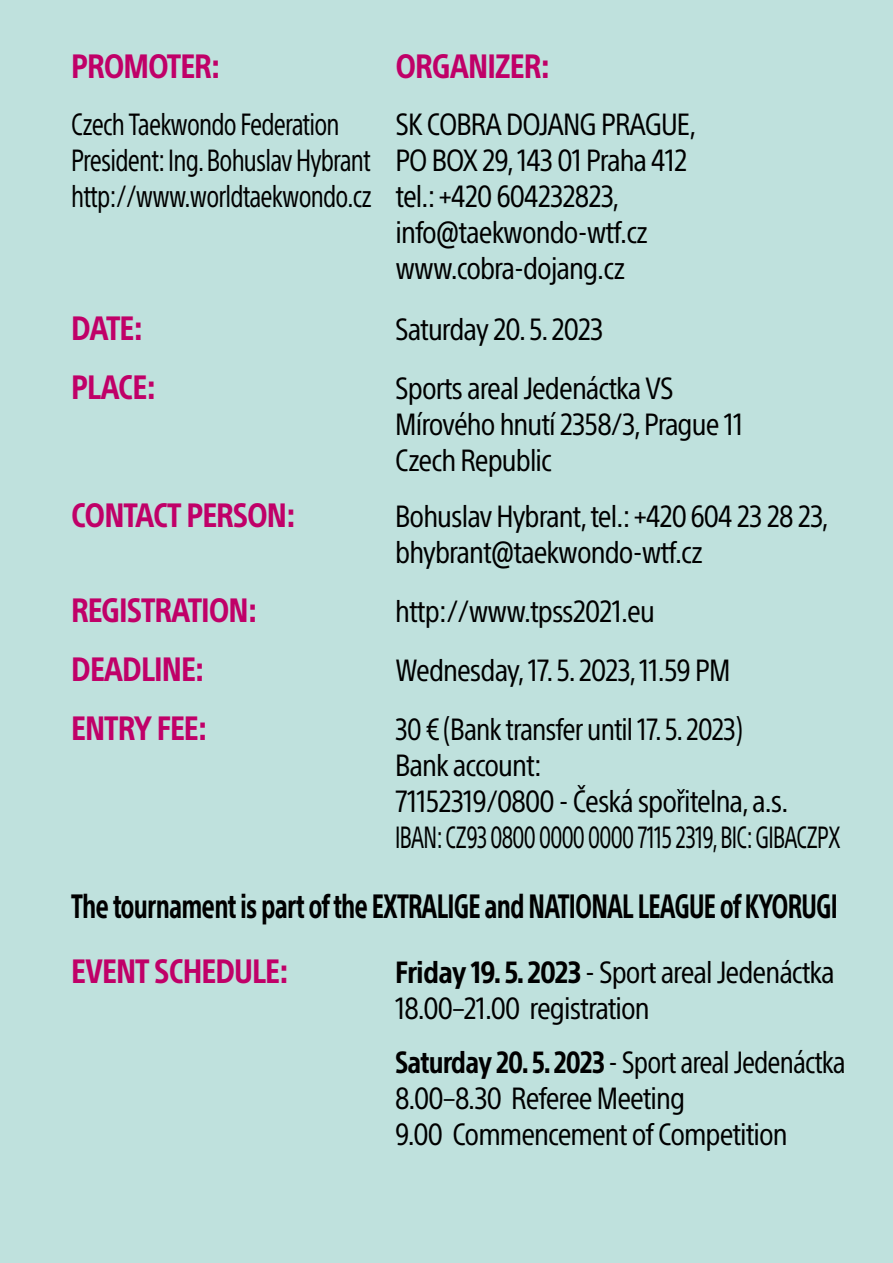
<style>
.page{position:relative;width:893px;height:1263px;background:#bfe1dd}
.page>*{position:absolute;margin:0;border:0;box-sizing:border-box;transform-origin:0 0}
.t1{font:700 condensed 33px "SST";letter-spacing:-.03em;color:#c00068}
.t2{font:700 condensed 33px "SST";letter-spacing:-.03em;color:#000;scale:.82 1}
.t3{font:condensed 30px/36px "SST";letter-spacing:-.03em;color:#000}
.t4{font:condensed 30px/36px "SST";letter-spacing:-.03em;color:#000;scale:.96 1}
.t5{font:condensed 30px/36px "SST";letter-spacing:-.03em;color:#000;scale:.95 1}
.t6{font:condensed 30px/36px "SST";letter-spacing:-.03em;color:#000;scale:.88 1}
.s1{font-weight:700}
</style>
<div class="page">
<p class="t1" style="left:71px;top:47px;width:151px">PROMOTER:</p>
<p class="t6" style="left:71px;top:106px;width:343px">Czech Taekwondo Federation<br>President: Ing. Bohuslav Hybrant http://www.worldtaekwondo.cz</p>
<p class="t1" style="left:395px;top:46px;width:156px">ORGANIZER:</p>
<p class="t3" style="left:395px;top:106px;width:302px">SK COBRA DOJANG PRAGUE,<br>PO BOX 29, 143 01 Praha 412 tel.: +420 604232823, info@taekwondo-wtf.cz www.cobra-dojang.cz</p>
<p class="t1" style="left:71px;top:309px;width:74px">DATE:</p>
<p class="t3" style="left:395px;top:311px;width:210px">Saturday 20. 5. 2023</p>
<p class="t1" style="left:71px;top:368px;width:87px">PLACE:</p>
<p class="t3" style="left:395px;top:370px;width:349px">Sports areal Jedenáctka VS<br>Mírového hnutí 2358/3, Prague 11<br>Czech Republic</p>
<p class="t1" style="left:71px;top:496px;width:226px">CONTACT PERSON:</p>
<p class="t3" style="left:395px;top:498px;width:435px">Bohuslav Hybrant, tel.: +420 604 23 28 23, bhybrant@taekwondo-wtf.cz</p>
<p class="t1" style="left:71px;top:591px;width:188px">REGISTRATION:</p>
<p class="t3" style="left:395px;top:593px;width:261px">http://www.tpss2021.eu</p>
<p class="t1" style="left:71px;top:650px;width:135px">DEADLINE:</p>
<p class="t3" style="left:395px;top:652px;width:337px">Wednesday, 17. 5. 2023, 11.59 PM</p>
<p class="t1" style="left:71px;top:709px;width:138px">ENTRY FEE:</p>
<p class="t4" style="left:395px;top:711px;width:465px">30 € (Bank transfer until 17. 5. 2023)<br>Bank account:<br>71152319/0800 - Česká spořitelna, a.s.<br>IBAN: CZ93 0800 0000 0000 7115 2319, BIC: GIBACZPX</p>
<p class="t2" style="left:71px;top:887px;width:936px">The tournament is part of the EXTRALIGE and NATIONAL LEAGUE of KYORUGI</p>
<p class="t1" style="left:71px;top:951px;width:219px">EVENT SCHEDULE:</p>
<p class="t3" style="left:395px;top:953px;width:441px"><span class="s1">Friday 19. 5. 2023</span> - Sport areal Jedenáctka<br>18.00–21.00 registration</p>
<p class="t5" style="left:395px;top:1043px;width:475px"><span class="s1">Saturday 20. 5. 2023</span> - Sport areal Jedenáctka<br>8.00–8.30 Referee Meeting<br>9.00 Commencement of Competition</p>
</div>
